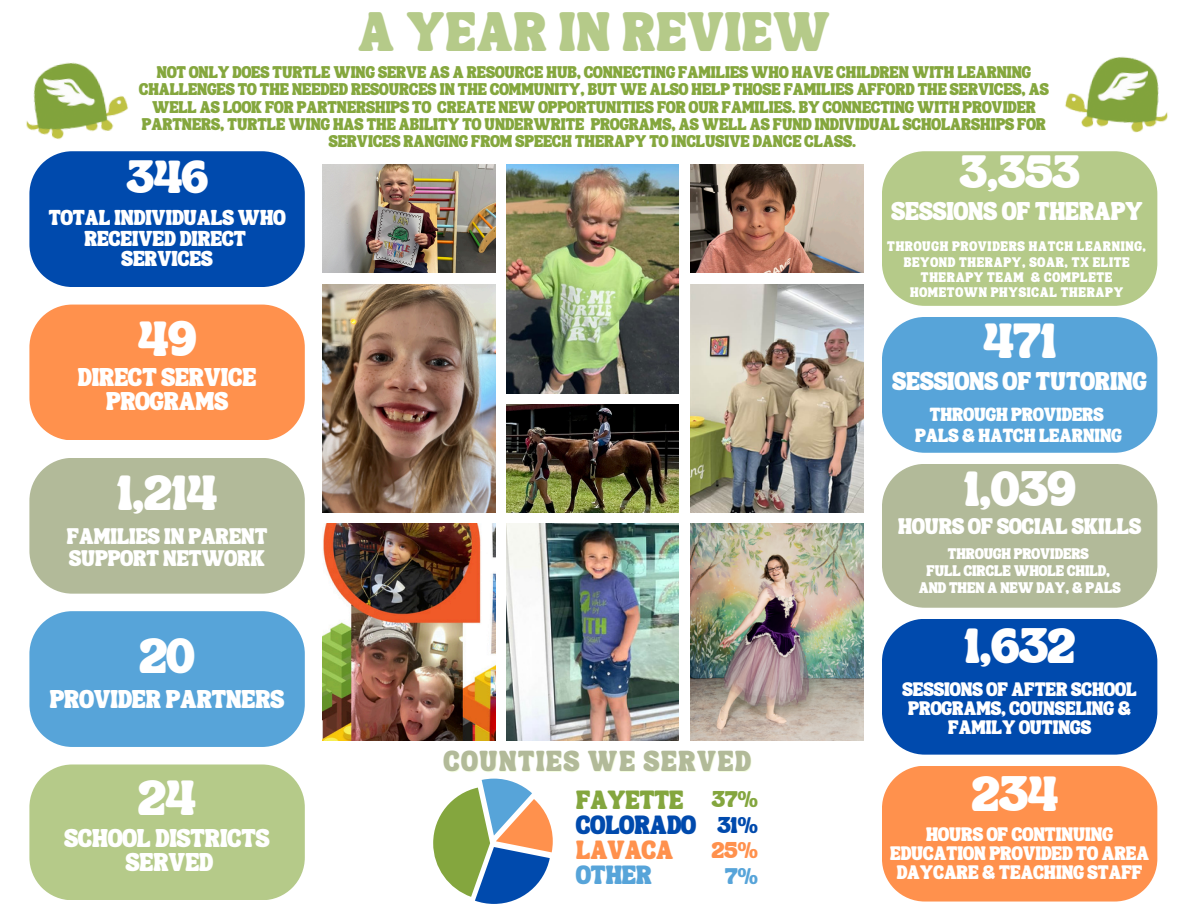
<style>
.page{position:relative;width:1188px;height:918px;background:#fff}
.page>*{position:absolute;margin:0;border:0;box-sizing:border-box;transform-origin:0 0}
.t1{font:27px "TANSONGBIRD";letter-spacing:.04em;color:#b5ca89}
.t2{font:24px "TANSONGBIRD";color:#fff}
.t3{font:22.5px "TANSONGBIRD";color:#fff}
.t4{font:14.1px "TANSONGBIRD";letter-spacing:.125em;color:#b2ba99}
.t5{font:12.75px/25.2px "TANSONGBIRD";color:#004aad}
.t6{font:12.45px/24.8px "TANSONGBIRD";color:#fff;text-align:center}
.t7{font:10.95px/21.3px "TANSONGBIRD";color:#fff}
.t8{font:10.95px "TANSONGBIRD";color:#84a63e}
.t9{font:10.95px "TANSONGBIRD";color:#004aad}
.t10{font:10.95px "TANSONGBIRD";color:#ff914d}
.t11{font:10.95px "TANSONGBIRD";color:#57a4d9}
.t12{font:10.5px/20.2px "TANSONGBIRD";color:#fff;text-align:center}
.t13{font:9.45px/19.2px "TANSONGBIRD";color:#fff;text-align:center}
.t14{font:9.3px "TANSONGBIRD";color:#fff}
.t15{font:8.25px/17.2px "TANSONGBIRD";color:#85a73e;text-align:center}
.t16{font:7.5px "TANSONGBIRD";color:#fff}
.t17{font:6.75px "TANSONGBIRD";letter-spacing:.1em;color:#fff}
.s1{color:#84a63e}
.s2{color:#ff914d}
.s3{color:#57a4d9}
</style>
<div class="page">
<img style="left:690px;top:524px;width:173px;height:217px">
<img style="left:322px;top:284px;width:173px;height:229px">
<img style="left:507px;top:524px;width:172px;height:217px">
<img style="left:690px;top:284px;width:173px;height:229px">
<img style="left:690px;top:165px;width:173px;height:108px">
<img style="left:322px;top:524px;width:173px;height:217px">
<img style="left:322px;top:165px;width:173px;height:108px">
<img style="left:507px;top:405px;width:172px;height:108px">
<img style="left:507px;top:165px;width:172px;height:228px">
<svg style="left:433px;top:779px;width:119px;height:124px"></svg>
<div style="left:29px;top:151px;width:276px;height:136px;background:#004aad"></div>
<div style="left:29px;top:305px;width:276px;height:135px;background:#ff914d"></div>
<div style="left:29px;top:458px;width:276px;height:136px;background:#b2ba99"></div>
<div style="left:29px;top:611px;width:276px;height:136px;background:#57a4d9"></div>
<div style="left:29px;top:764px;width:276px;height:136px;background:#b5ca89"></div>
<div style="left:882px;top:151px;width:275px;height:155px;background:#b5ca89"></div>
<div style="left:882px;top:317px;width:275px;height:136px;background:#57a4d9"></div>
<div style="left:882px;top:464px;width:275px;height:144px;background:#b2ba99"></div>
<div style="left:882px;top:619px;width:275px;height:136px;background:#004aad"></div>
<div style="left:882px;top:766px;width:275px;height:136px;background:#ff914d"></div>
<img style="left:1011px;top:56px;width:157px;height:116px">
<img style="left:26px;top:62px;width:157px;height:122px">
<p class="t1" style="left:358px;top:26px;width:473px">A YEAR IN REVIEW</p>
<h2 class="t15" style="left:139px;top:67px;width:911px">NOT ONLY DOES TURTLE WING SERVE AS A RESOURCE HUB, CONNECTING FAMILIES WHO HAVE CHILDREN WITH LEARNING CHALLENGES TO THE NEEDED RESOURCES IN THE COMMUNITY, BUT WE ALSO HELP THOSE FAMILIES AFFORD THE SERVICES, AS WELL AS LOOK FOR PARTNERSHIPS TO CREATE NEW OPPORTUNITIES FOR OUR FAMILIES. BY CONNECTING WITH PROVIDER PARTNERS, TURTLE WING HAS THE ABILITY TO UNDERWRITE PROGRAMS, AS WELL AS FUND INDIVIDUAL SCHOLARSHIPS FOR SERVICES RANGING FROM SPEECH THERAPY TO INCLUSIVE DANCE CLASS.</h2>
<h1 class="t3" style="left:127px;top:172px;width:82px">346</h1>
<p class="t12" style="left:49px;top:212px;width:238px">TOTAL INDIVIDUALS WHO<br>RECEIVED DIRECT<br>SERVICES</p>
<h2 class="t2" style="left:138px;top:334px;width:59px">49</h2>
<h2 class="t6" style="left:78px;top:369px;width:180px">DIRECT SERVICE<br>PROGRAMS</h2>
<h5 class="t2" style="left:117px;top:488px;width:101px">1,214</h5>
<h2 class="t7" style="left:67px;top:530px;width:202px">FAMILIES IN PARENT<br>SUPPORT NETWORK</h2>
<h4 class="t2" style="left:140px;top:651px;width:56px">20</h4>
<p class="t6" style="left:50px;top:691px;width:236px">PROVIDER PARTNERS</p>
<h4 class="t2" style="left:138px;top:793px;width:59px">24</h4>
<h2 class="t6" style="left:65px;top:830px;width:206px">SCHOOL DISTRICTS<br>SERVED</h2>
<h3 class="t4" style="left:444px;top:758px;width:309px">COUNTIES WE SERVED</h3>
<p class="t5" style="left:576px;top:792px;width:121px"><span class="s1">FAYETTE<br></span>COLORADO<br><span class="s2">LAVACA<br></span><span class="s3">OTHER</span></p>
<p class="t8" style="left:712px;top:797px;width:48px">37%</p>
<p class="t9" style="left:717px;top:822px;width:42px">31%</p>
<p class="t10" style="left:712px;top:848px;width:48px">25%</p>
<p class="t11" style="left:725px;top:874px;width:35px">7%</p>
<h4 class="t3" style="left:960px;top:167px;width:121px">3,353</h4>
<p class="t6" style="left:892px;top:203px;width:253px">SESSIONS OF THERAPY</p>
<p class="t17" style="left:887px;top:245px;width:260px">THROUGH PROVIDERS HATCH LEARNING,</p>
<p class="t17" style="left:904px;top:260px;width:227px">BEYOND THERAPY, SOAR, TX ELITE</p>
<p class="t17" style="left:921px;top:275px;width:193px">THERAPY TEAM &amp; COMPLETE</p>
<p class="t17" style="left:910px;top:291px;width:214px">HOMETOWN PHYSICAL THERAPY</p>
<h2 class="t2" style="left:983px;top:336px;width:74px">471</h2>
<h5 class="t6" style="left:893px;top:373px;width:256px">SESSIONS OF TUTORING</h5>
<h5 class="t14" style="left:930px;top:412px;width:175px">THROUGH PROVIDERS</h5>
<p class="t14" style="left:915px;top:433px;width:208px">PALS &amp; HATCH LEARNING</p>
<p class="t2" style="left:964px;top:484px;width:113px">1,039</p>
<p class="t7" style="left:898px;top:520px;width:244px">HOURS OF SOCIAL SKILLS</p>
<p class="t16" style="left:948px;top:552px;width:142px">THROUGH PROVIDERS</p>
<h2 class="t16" style="left:926px;top:569px;width:185px">FULL CIRCLE WHOLE CHILD,</h2>
<h4 class="t16" style="left:919px;top:586px;width:203px">AND THEN A NEW DAY, &amp; PALS</h4>
<h2 class="t2" style="left:965px;top:641px;width:112px">1,632</h2>
<p class="t13" style="left:903px;top:683px;width:236px">SESSIONS OF AFTER SCHOOL<br>PROGRAMS, COUNSELING &amp;<br>FAMILY OUTINGS</p>
<h2 class="t2" style="left:972px;top:789px;width:87px">234</h2>
<h4 class="t13" style="left:890px;top:828px;width:260px">HOURS OF CONTINUING<br>EDUCATION PROVIDED TO AREA<br>DAYCARE &amp; TEACHING STAFF</h4>
</div>
